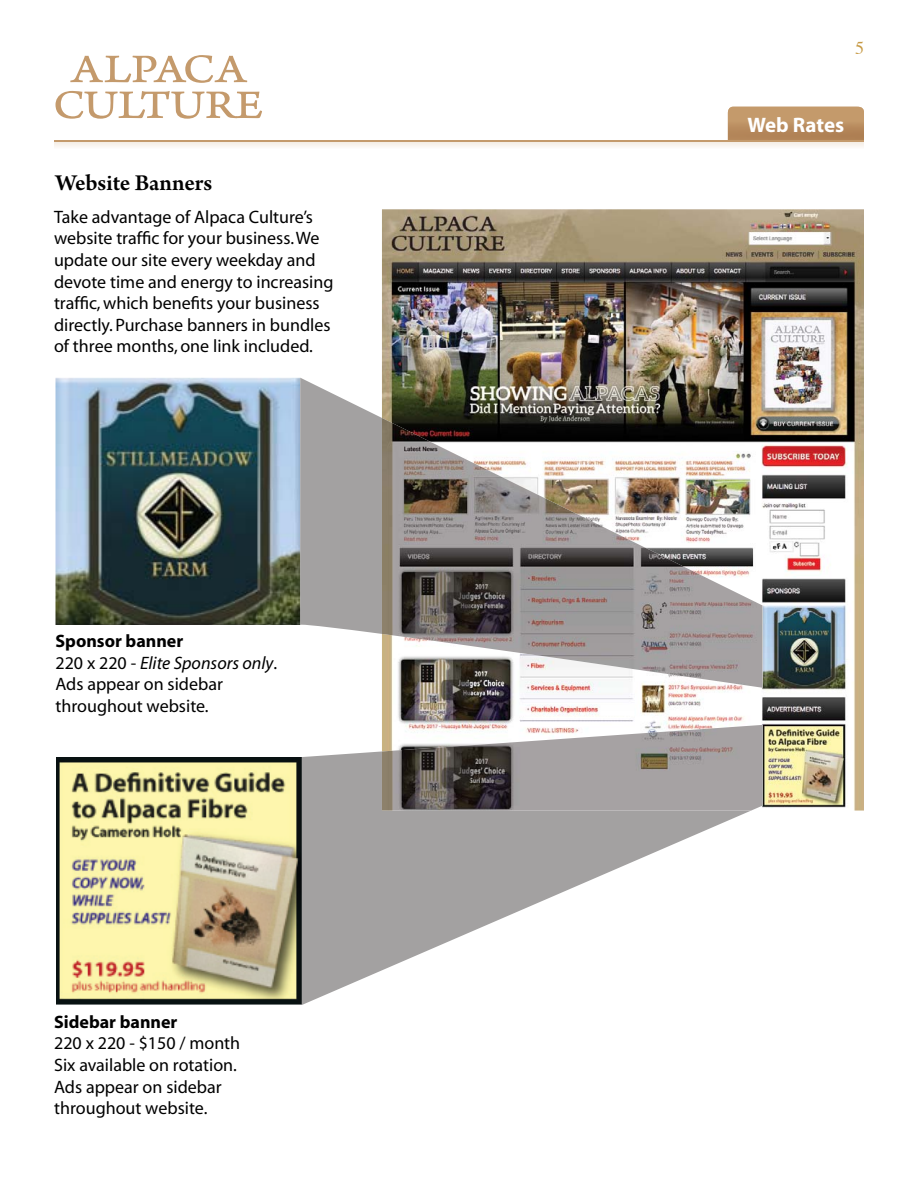
<style>
.page{position:relative;width:918px;height:1188px;background:#fff}
.page>*{position:absolute;margin:0;border:0;box-sizing:border-box;transform-origin:0 0}
.t1{font:600 24px "Arno Pro";letter-spacing:-.005em;color:#000}
.t2{font:700 21px "Myriad";letter-spacing:-.005em;color:#fff}
.t3{font:18px/21.6px "Myriad";color:#000}
.t4{font:700 18px "Myriad";color:#000}
.t5{font:18px "Times";color:#c69943}
.s1{font-weight:700}
.s2{font-style:italic}
</style>
<div class="page">
<svg style="left:70px;top:55px;width:177px;height:28px"></svg>
<svg style="left:54px;top:91px;width:810px;height:56px"></svg>
<img style="left:728px;top:107px;width:136px;height:33px">
<hr style="left:54px;top:140px;width:810px;height:2px;background:#c49a6c">
<img style="left:382px;top:209px;width:482px;height:602px">
<img style="left:56px;top:378px;width:244px;height:247px">
<img style="left:56px;top:757px;width:245px;height:248px">
<img style="left:382px;top:418px;width:380px;height:270px">
<svg style="left:300px;top:378px;width:82px;height:256px;background:#acaaaa"></svg>
<svg style="left:302px;top:751px;width:448px;height:254px;fill:#a3a1a1"></svg>
<img style="left:382px;top:725px;width:380px;height:86px">
<h1 class="t1" style="left:56px;top:169px;width:158px">Website Banners</h1>
<p class="t3" style="left:54px;top:207px;width:281px">Take advantage of Alpaca Culture’s website traffic for your business. We update our site every weekday and devote time and energy to increasing traffic, which benefits your business directly. Purchase banners in bundles of three months, one link included.</p>
<p class="t3" style="left:56px;top:631px;width:223px"><span class="s1">Sponsor banner<br></span>220 x 220 - <span class="s2">Elite Sponsors only</span>.<br>Ads appear on sidebar throughout website.</p>
<p class="t4" style="left:54px;top:1013px;width:125px">Sidebar banner</p>
<p class="t3" style="left:54px;top:1033px;width:188px">220 x 220 - $150 / month<br>Six available on rotation.<br>Ads appear on sidebar throughout website.</p>
<p class="t5" style="left:855px;top:31px;width:10px">5</p>
<p class="t2" style="left:747px;top:115px;width:98px">Web Rates</p>
</div>
